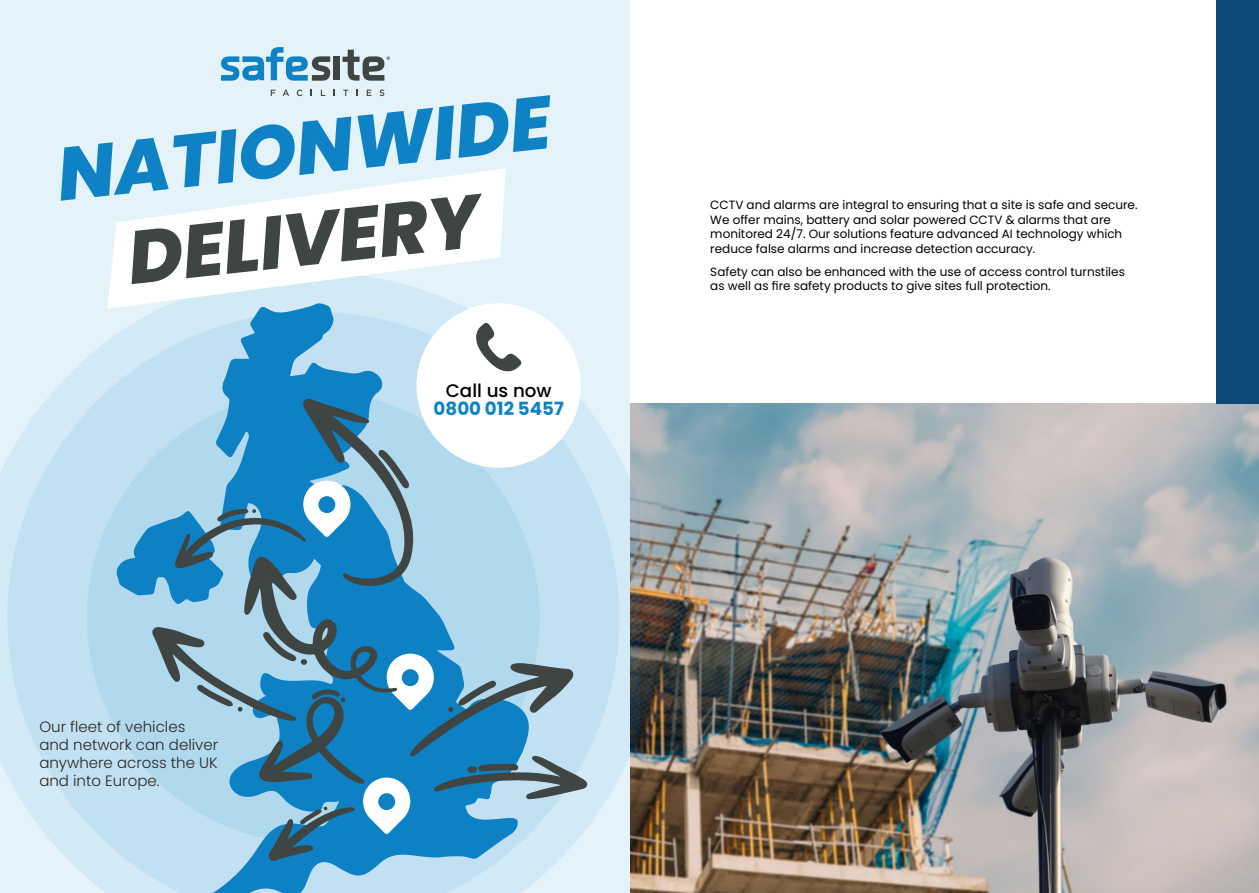
<style>
.page{position:relative;width:1259px;height:893px;background:#fff}
.page>*{position:absolute;margin:0;border:0;box-sizing:border-box;transform-origin:0 0}
.t1{font:italic 800 74.55px "Poppins";color:#0e82c5}
.t2{font:italic 800 74.55px "Poppins";color:#3e4543}
.t3{font:700 18.3px "Poppins";color:#0e82c5}
.t4{font:500 18.3px "Poppins";color:#000}
.t5{font:300 15px/18px "Poppins";color:#2b2523}
.t6{font:12px/14.4px "Poppins";color:#000}
</style>
<div class="page">
<img style="left:639px;top:403px;width:620px;height:490px">
<div style="left:0;top:0;width:629px;height:893px;background:#e4f3fa"></div>
<svg style="left:0;top:272px;width:639px;height:621px"></svg>
<svg style="left:7px;top:311px;width:612px;height:582px"></svg>
<div style="left:87px;top:391px;width:453px;height:453px;background:#b1d9ee;border-radius:50%"></div>
<svg style="left:107px;top:168px;width:399px;height:141px;fill:#fff"></svg>
<div style="left:416px;top:303px;width:165px;height:165px;background:#fff;border-radius:50%"></div>
<svg style="left:203px;top:303px;width:328px;height:590px"></svg>
<svg style="left:115px;top:398px;width:473px;height:463px"></svg>
<div style="left:1216px;top:0;width:43px;height:403px;background:#0b4978"></div>
<div style="left:333px;top:56px;width:6px;height:24px;background:#3e4543"></div>
<svg style="left:221px;top:47px;width:109px;height:34px"></svg>
<svg style="left:271px;top:90px;width:4px;height:6px"></svg>
<svg style="left:282px;top:90px;width:7px;height:6px"></svg>
<svg style="left:297px;top:90px;width:5px;height:6px"></svg>
<svg style="left:343px;top:90px;width:5px;height:6px"></svg>
<svg style="left:367px;top:90px;width:4px;height:6px"></svg>
<svg style="left:379px;top:90px;width:5px;height:6px"></svg>
<svg style="left:342px;top:50px;width:48px;height:31px"></svg>
<h1 class="t1" style="left:49px;top:132px;width:497px;rotate:-6deg">NATIONWIDE</h1>
<h1 class="t2" style="left:120px;top:215px;width:355px;rotate:-6deg">DELIVERY</h1>
<p class="t5" style="left:39px;top:717px;width:180px">Our fleet of vehicles and network can deliver anywhere across the UK and into Europe.</p>
<h2 class="t4" style="left:446px;top:380px;width:107px">Call us now</h2>
<h2 class="t3" style="left:433px;top:398px;width:132px">0800 012 5457</h2>
<p class="t6" style="left:710px;top:198px;width:429px">CCTV and alarms are integral to ensuring that a site is safe and secure.<br>We offer mains, battery and solar powered CCTV &amp; alarms that are monitored 24/7. Our solutions feature advanced AI technology which reduce false alarms and increase detection accuracy.</p>
<p class="t6" style="left:710px;top:264px;width:416px">Safety can also be enhanced with the use of access control turnstiles</p>
<p class="t6" style="left:710px;top:279px;width:342px">as well as fire safety products to give sites full protection.</p>
</div>
